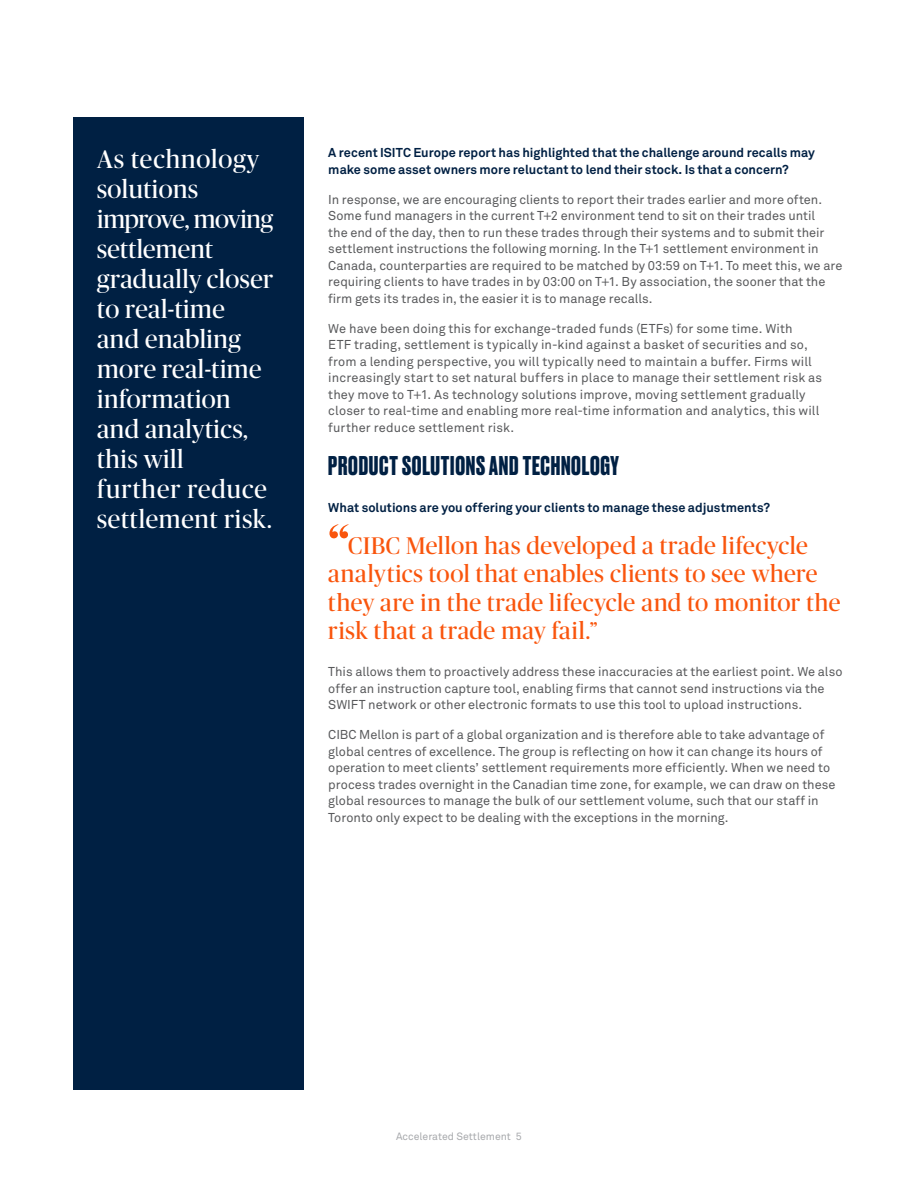
<style>
.page{position:relative;width:918px;height:1188px;background:#fff}
.page>*{position:absolute;margin:0;border:0;box-sizing:border-box;transform-origin:0 0}
.t1{font:67.5px "Publico Banner";color:#f9550d}
.t2{font:25.5px/30px "Publico Banner";letter-spacing:.02em;color:#fff}
.t3{font:700 25.5px "Druk";letter-spacing:.03em;color:#002043}
.t4{font:24px/28.5px "Publico Banner";letter-spacing:.02em;color:#f9550d}
.Body_Copy__Akkurat_Pro{font:12.75px/16.5px "Akkurat Pro";color:#58595b}
.Body_Copy__Akkurat_Pro-2{font:700 12.75px/16.5px "Akkurat Pro";color:#002043}
.t5{font:10.5px "Akkurat Pro";color:#a7a9ac}
</style>
<div class="page">
<div style="left:73px;top:117px;width:231px;height:973px;background:#002043"></div>
<p class="t2" style="left:97px;top:142px;width:178px">As technology solutions improve, moving settlement gradually closer to real-time<br>and enabling more real-time information and analytics, this will<br>further reduce settlement risk.</p>
<p class="Body_Copy__Akkurat_Pro-2" style="left:328px;top:144px;width:488px">A recent ISITC Europe report has highlighted that the challenge around recalls may make some asset owners more reluctant to lend their stock. Is that a concern?</p>
<p class="Body_Copy__Akkurat_Pro" style="left:328px;top:191px;width:516px">In response, we are encouraging clients to report their trades earlier and more often.<br>Some fund managers in the current T+2 environment tend to sit on their trades until<br>the end of the day, then to run these trades through their systems and to submit their settlement instructions the following morning. In the T+1 settlement environment in Canada, counterparties are required to be matched by 03:59 on T+1. To meet this, we are requiring clients to have trades in by 03:00 on T+1. By association, the sooner that the firm gets its trades in, the easier it is to manage recalls.</p>
<p class="Body_Copy__Akkurat_Pro" style="left:328px;top:320px;width:495px">We have been doing this for exchange-traded funds (ETFs) for some time. With<br>ETF trading, settlement is typically in-kind against a basket of securities and so, from a lending perspective, you will typically need to maintain a buffer. Firms will increasingly start to set natural buffers in place to manage their settlement risk as they move to T+1. As technology solutions improve, moving settlement gradually closer to real-time and enabling more real-time information and analytics, this will further reduce settlement risk.</p>
<p class="t3" style="left:328px;top:448px;width:292px">PRODUCT SOLUTIONS AND TECHNOLOGY</p>
<p class="Body_Copy__Akkurat_Pro-2" style="left:328px;top:499px;width:443px">What solutions are you offering your clients to manage these adjustments?</p>
<p class="t1" style="left:328px;top:503px;width:23px">“</p>
<p class="t4" style="left:328px;top:530px;width:514px;text-indent:20px">CIBC Mellon has developed a trade lifecycle analytics tool that enables clients to see where they are in the trade lifecycle and to monitor the risk that a trade may fail.”</p>
<p class="Body_Copy__Akkurat_Pro" style="left:328px;top:663px;width:516px">This allows them to proactively address these inaccuracies at the earliest point. We also offer an instruction capture tool, enabling firms that cannot send instructions via the<br>SWIFT network or other electronic formats to use this tool to upload instructions.</p>
<p class="Body_Copy__Akkurat_Pro" style="left:328px;top:726px;width:509px">CIBC Mellon is part of a global organization and is therefore able to take advantage of global centres of excellence. The group is reflecting on how it can change its hours of operation to meet clients’ settlement requirements more efficiently. When we need to process trades overnight in the Canadian time zone, for example, we can draw on these global resources to manage the bulk of our settlement volume, such that our staff in Toronto only expect to be dealing with the exceptions in the morning.</p>
<p class="t5" style="left:396px;top:1130px;width:127px">Accelerated Settlement 5</p>
</div>
